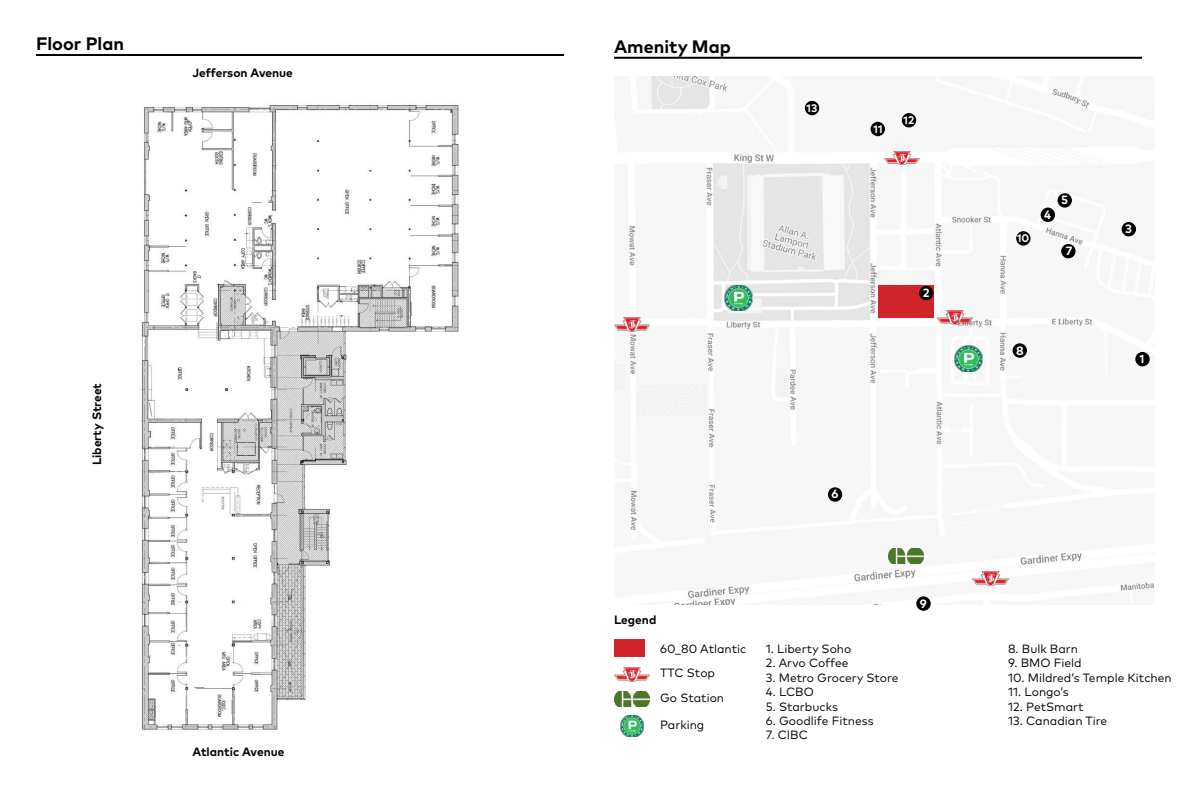
<style>
.page{position:relative;width:1200px;height:800px;background:#fff}
.page>*{position:absolute;margin:0;border:0;box-sizing:border-box;transform-origin:0 0}
.t1{font:700 18px "Mark OT";color:#000}
.t2{font:12px/24.6px "Mark OT";color:#000}
.t3{font:700 12px "Mark OT";color:#000}
.t4{font:700 12px "Mark OT";color:#fff}
.t5{font:700 11px "Mark OT";color:#fff}
</style>
<div class="page">
<hr style="left:36px;top:54px;width:528px;height:2px;background:#000">
<img style="left:141px;top:104px;width:318px;height:626px">
<hr style="left:614px;top:57px;width:528px;height:2px;background:#000">
<img style="left:614px;top:76px;width:540px;height:528px">
<div style="left:878px;top:285px;width:56px;height:33px;background:#d1232a"></div>
<img style="left:973px;top:572px;width:35px;height:13px">
<img style="left:937px;top:311px;width:36px;height:14px">
<img style="left:884px;top:151px;width:36px;height:14px">
<img style="left:614px;top:318px;width:36px;height:13px">
<img style="left:888px;top:549px;width:36px;height:15px">
<img style="left:725px;top:285px;width:27px;height:26px">
<img style="left:955px;top:346px;width:27px;height:26px">
<div style="left:614px;top:639px;width:31px;height:18px;background:#d1232a"></div>
<img style="left:614px;top:668px;width:36px;height:13px">
<img style="left:614px;top:692px;width:36px;height:15px">
<img style="left:620px;top:715px;width:23px;height:22px">
<div style="left:919px;top:286px;width:15px;height:14px;background:#000;border-radius:50%"></div>
<div style="left:1122px;top:222px;width:14px;height:14px;background:#000;border-radius:50%"></div>
<div style="left:1041px;top:208px;width:14px;height:14px;background:#000;border-radius:50%"></div>
<div style="left:828px;top:487px;width:14px;height:15px;background:#000;border-radius:50%"></div>
<div style="left:1058px;top:193px;width:14px;height:15px;background:#000;border-radius:50%"></div>
<div style="left:1061px;top:244px;width:15px;height:14px;background:#000;border-radius:50%"></div>
<div style="left:1013px;top:343px;width:14px;height:15px;background:#000;border-radius:50%"></div>
<div style="left:1016px;top:231px;width:15px;height:15px;background:#000;border-radius:50%"></div>
<div style="left:1135px;top:352px;width:15px;height:14px;background:#000;border-radius:50%"></div>
<div style="left:916px;top:596px;width:15px;height:15px;background:#000;border-radius:50%"></div>
<div style="left:805px;top:101px;width:14px;height:14px;background:#000;border-radius:50%"></div>
<div style="left:871px;top:122px;width:14px;height:14px;background:#000;border-radius:50%"></div>
<div style="left:902px;top:113px;width:14px;height:14px;background:#000;border-radius:50%"></div>
<h1 class="t1" style="left:36px;top:32px;width:90px">Floor Plan</h1>
<h1 class="t1" style="left:614px;top:35px;width:118px">Amenity Map</h1>
<p class="t3" style="left:192px;top:65px;width:102px">Jefferson Avenue</p>
<p class="t5" style="left:807px;top:101px;width:12px">13</p>
<p class="t5" style="left:874px;top:122px;width:11px">11</p>
<p class="t5" style="left:904px;top:113px;width:12px">12</p>
<p class="t3" style="left:89px;top:465px;width:84px;rotate:-90deg">Liberty Street</p>
<p class="t3" style="left:192px;top:744px;width:94px">Atlantic Avenue</p>
<p class="t4" style="left:923px;top:285px;width:8px">2</p>
<p class="t4" style="left:831px;top:486px;width:9px">6</p>
<p class="t3" style="left:614px;top:612px;width:44px">Legend</p>
<p class="t2" style="left:660px;top:636px;width:88px">60_80 Atlantic<br>TTC Stop<br>Go Station</p>
<p class="t2" style="left:660px;top:712px;width:46px">Parking</p>
<p class="t2" style="left:766px;top:636px;width:87px">1. Liberty Soho</p>
<p class="t2" style="left:766px;top:651px;width:84px">2. Arvo Coffee</p>
<p class="t2" style="left:766px;top:665px;width:134px">3. Metro Grocery Store</p>
<p class="t2" style="left:766px;top:680px;width:50px">4. LCBO</p>
<p class="t2" style="left:766px;top:694px;width:74px">5. Starbucks</p>
<p class="t2" style="left:766px;top:708px;width:109px">6. Goodlife Fitness</p>
<p class="t2" style="left:766px;top:723px;width:44px">7. CIBC</p>
<p class="t4" style="left:920px;top:596px;width:9px">9</p>
<p class="t5" style="left:1017px;top:231px;width:14px">10</p>
<p class="t4" style="left:1044px;top:207px;width:9px">4</p>
<p class="t4" style="left:1061px;top:192px;width:8px">5</p>
<p class="t4" style="left:1066px;top:243px;width:8px">7</p>
<p class="t4" style="left:1016px;top:343px;width:9px">8</p>
<p class="t4" style="left:1125px;top:221px;width:8px">3</p>
<p class="t4" style="left:1140px;top:351px;width:6px">1</p>
<p class="t2" style="left:1008px;top:636px;width:71px">8. Bulk Barn</p>
<p class="t2" style="left:1008px;top:651px;width:75px">9. BMO Field</p>
<p class="t2" style="left:1008px;top:665px;width:165px">10. Mildred’s Temple Kitchen</p>
<p class="t2" style="left:1008px;top:680px;width:62px">11. Longo’s</p>
<p class="t2" style="left:1008px;top:694px;width:77px">12. PetSmart</p>
<p class="t2" style="left:1008px;top:708px;width:101px">13. Canadian Tire</p>
</div>
